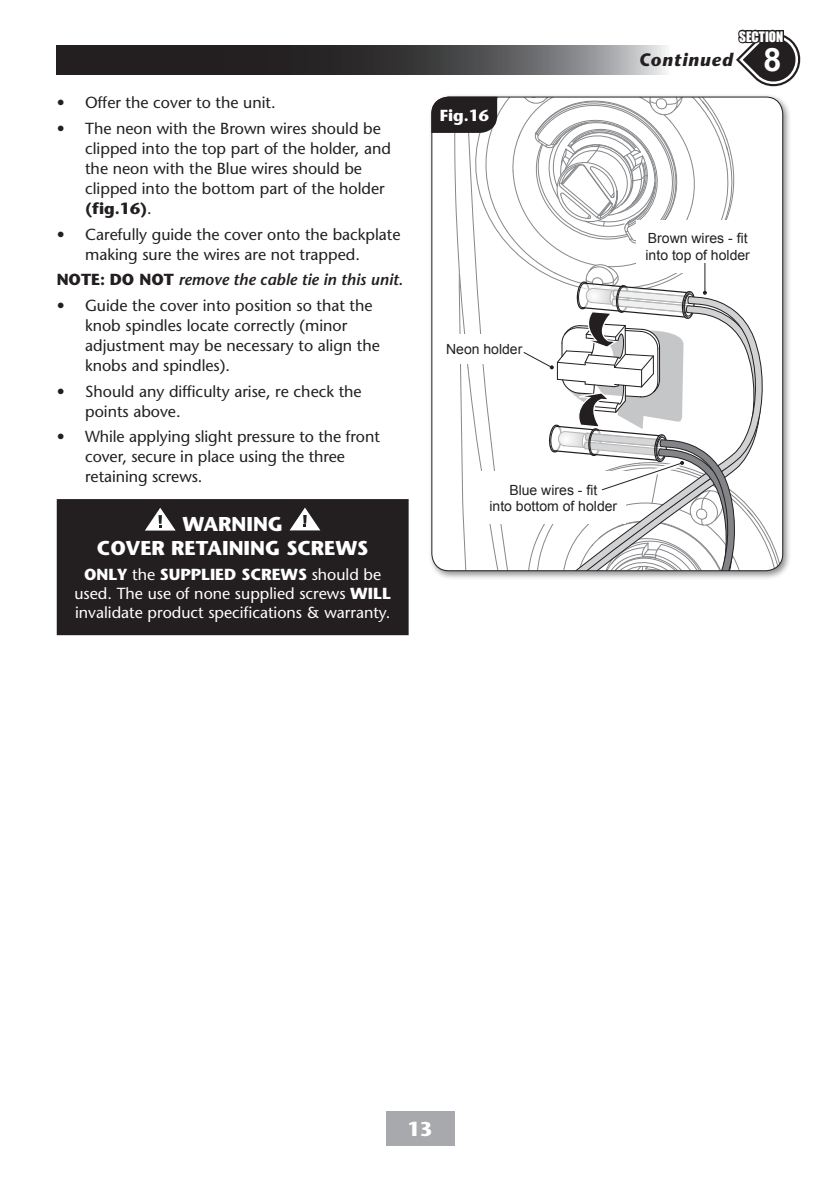
<style>
.page{position:relative;width:840px;height:1191px;background:#fff}
.page>*{position:absolute;margin:0;border:0;box-sizing:border-box;transform-origin:0 0}
.t1{font:700 32.2px "Arial";color:#fff}
.t2{font:700 20px "Stone Sans Std";color:#fff}
.t3{font:italic 700 18px "Stone Sans Std";letter-spacing:.05em;color:#231f20}
._04_Hanging_indent_8{font:500 16px/20px "Stone Sans Std";color:#231f20}
.t4{font:500 16px/19px "Stone Sans Std";color:#fff;text-align:center}
.t5{font:italic 600 16px "Stone Sans Std";color:#231f20}
.t6{font:700 16px "Stone Sans Std";color:#fff}
.t7{font:14px/16.8px "Arial";color:#231f20}
.t8{font:13.2px "Impact";color:#fff}
.s1{font-weight:700}
.s2{font-weight:700;font-style:normal}
</style>
<div class="page">
<div style="left:386px;top:1111px;width:68px;height:34px;background:#a8a9ad"></div>
<div style="left:427px;top:93px;width:364px;height:487px;background:#231f20;opacity:.5"></div>
<svg style="left:431px;top:97px;width:351px;height:474px"></svg>
<svg style="left:57px;top:46px;width:611px;height:28px;background:#494849"></svg>
<svg style="left:736px;top:29px;width:65px;height:57px"></svg>
<div style="left:58px;top:500px;width:349px;height:134px;background:#231f20"></div>
<div style="left:57px;top:499px;width:351px;height:136px;border:2px solid #231f20"></div>
<svg style="left:145px;top:508px;width:31px;height:23px"></svg>
<svg style="left:289px;top:507px;width:32px;height:24px"></svg>
<p class="_04_Hanging_indent_8" style="left:57px;top:93px;width:220px">• Offer the cover to the unit.</p>
<p class="_04_Hanging_indent_8" style="left:85px;top:118px;width:307px;text-indent:-28px">• The neon with the Brown wires should be clipped into the top part of the holder, and the neon with the Blue wires should be clipped into the bottom part of the holder <span class="s1">(fig.16)</span>.</p>
<p class="_04_Hanging_indent_8" style="left:85px;top:224px;width:317px;text-indent:-28px">• Carefully guide the cover onto the backplate making sure the wires are not trapped.</p>
<p class="t5" style="left:57px;top:270px;width:347px"><span class="s2">NOTE: DO NOT</span> remove the cable tie in this unit.</p>
<p class="_04_Hanging_indent_8" style="left:85px;top:295px;width:296px;text-indent:-28px">• Guide the cover into position so that the knob spindles locate correctly (minor adjustment may be necessary to align the knobs and spindles).</p>
<p class="_04_Hanging_indent_8" style="left:85px;top:381px;width:278px;text-indent:-28px">• Should any difficulty arise, re check the points above.</p>
<p class="_04_Hanging_indent_8" style="left:85px;top:427px;width:296px;text-indent:-28px">• While applying slight pressure to the front cover, secure in place using the three retaining screws.</p>
<p class="t2" style="left:182px;top:512px;width:102px">WARNING</p>
<p class="t2" style="left:97px;top:536px;width:273px">COVER RETAINING SCREWS</p>
<p class="t4" style="left:74px;top:565px;width:318px"><span class="s1">ONLY</span> the <span class="s1">SUPPLIED SCREWS</span> should be used. The use of none supplied screws <span class="s1">WILL </span>invalidate product specifications &amp; warranty.</p>
<p class="t6" style="left:439px;top:105px;width:51px">Fig.16</p>
<p class="t7" style="left:446px;top:340px;width:78px">Neon holder</p>
<p class="t8" style="left:738px;top:26px;width:45px">SECTION</p>
<p class="t3" style="left:638px;top:49px;width:95px">Continued</p>
<p class="t1" style="left:763px;top:39px;width:19px">8</p>
<p class="t7" style="left:645px;top:230px;width:106px">Brown wires - fit into top of holder</p>
<p class="t7" style="left:489px;top:481px;width:129px;text-align:center">Blue wires - fit<br>into bottom of holder</p>
<p class="t2" style="left:407px;top:1117px;width:27px">13</p>
</div>
